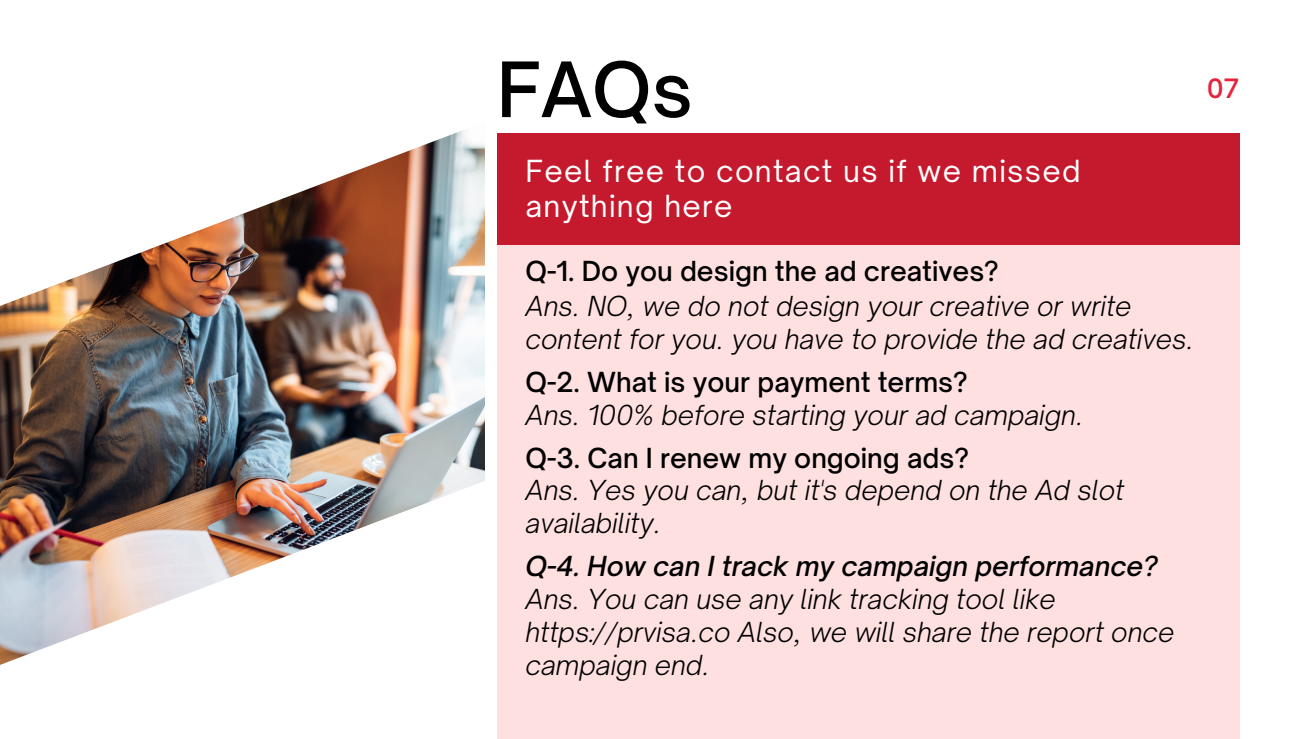
<style>
.page{position:relative;width:1313px;height:739px;background:#fff}
.page>*{position:absolute;margin:0;border:0;box-sizing:border-box;transform-origin:0 0}
.t1{font:500 72.88px "Open Sauce One";color:#000}
.t2{font:29.12px/34.1px "Open Sauce One";letter-spacing:.045em;color:#fff}
.t3{font:italic 300 26.38px/32.8px "Open Sauce One";color:#000}
.t4{font:500 26.38px "Open Sauce One";color:#000}
.t5{font:italic 500 26.38px "Open Sauce One";color:#000}
.t6{font:500 25.5px "Open Sauce One";color:#e5243b}
</style>
<div class="page">
<img style="left:0;top:130px;width:485px;height:535px">
<div style="left:497px;top:213px;width:742px;height:525px;background:#ffe0e0"></div>
<div style="left:497px;top:133px;width:742px;height:111px;background:#c5192d"></div>
<p class="t1" style="left:497px;top:44px;width:197px">FAQs</p>
<p class="t2" style="left:525px;top:154px;width:556px">Feel free to contact us if we missed anything here</p>
<p class="t4" style="left:525px;top:254px;width:475px">Q-1. Do you design the ad creatives?</p>
<p class="t3" style="left:525px;top:289px;width:670px">Ans. NO, we do not design your creative or write content for you. you have to provide the ad creatives.</p>
<p class="t4" style="left:525px;top:365px;width:444px">Q-2. What is your payment terms?</p>
<p class="t3" style="left:525px;top:398px;width:559px">Ans. 100% before starting your ad campaign.</p>
<p class="t4" style="left:525px;top:441px;width:445px">Q-3. Can I renew my ongoing ads?</p>
<p class="t3" style="left:525px;top:474px;width:600px">Ans. Yes you can, but it's depend on the Ad slot availability.</p>
<p class="t5" style="left:525px;top:550px;width:634px">Q-4. How can I track my campaign performance?</p>
<p class="t3" style="left:525px;top:583px;width:650px">Ans. You can use any link tracking tool like https://prvisa.co Also, we will share the report once campaign end.</p>
<p class="t6" style="left:1206px;top:73px;width:34px">07</p>
</div>
